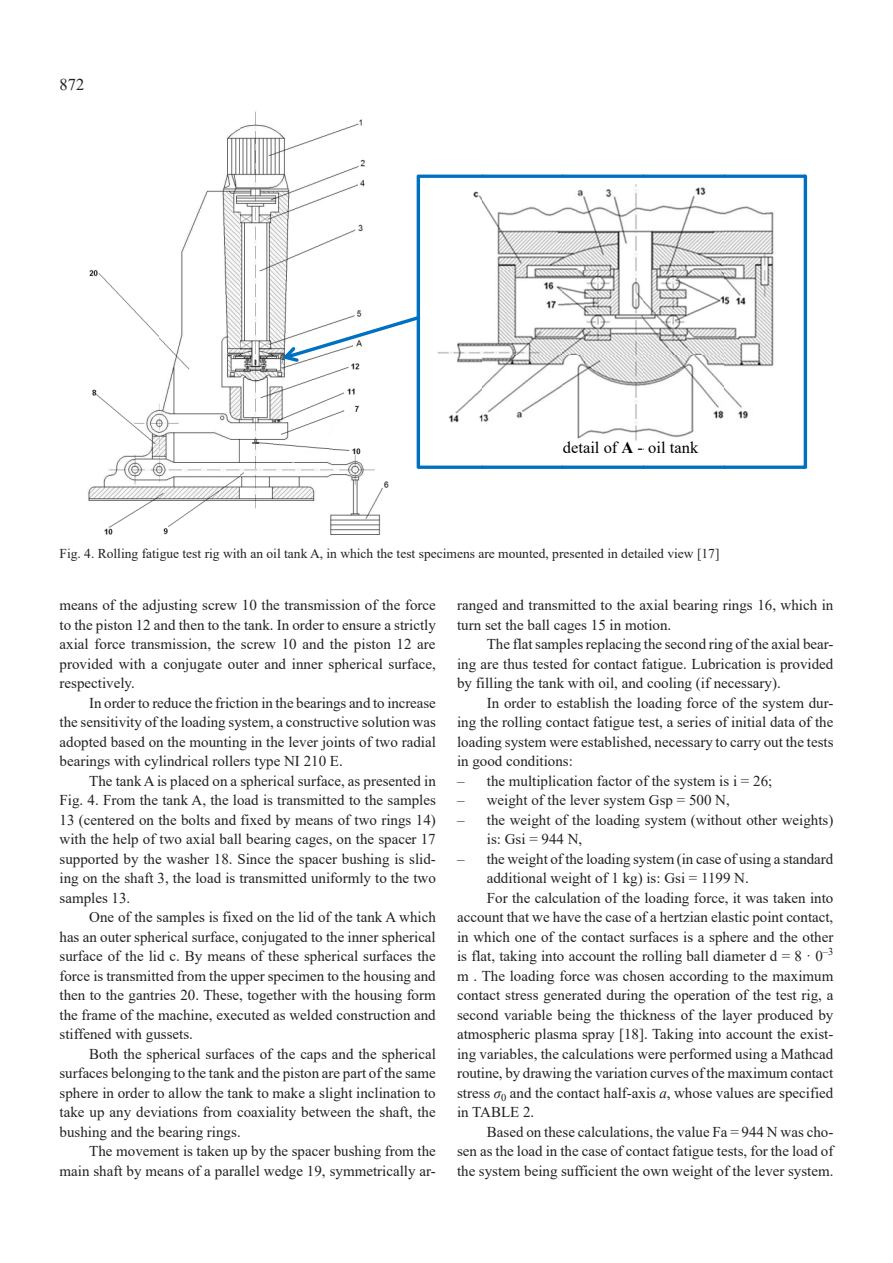
<style>
.page{position:relative;width:893px;height:1263px;background:#fff}
.page>*{position:absolute;margin:0;border:0;box-sizing:border-box;transform-origin:0 0}
.t1{font:16.5px "Times New Roman";color:#000}
.t2{font:16.5px "Times New Roman";color:#231f20}
.t3{font:15px/19.5px "Times New Roman";color:#231f20;text-align:justify}
.t4{font:13.5px "Times New Roman";color:#231f20}
.s1{font-weight:700}
.s2{font-style:italic}
</style>
<div class="page">
<img style="left:88px;top:111px;width:301px;height:424px">
<svg style="left:282px;top:175px;width:525px;height:294px"></svg>
<p class="t2" style="left:60px;top:73px;width:26px">872</p>
<p class="t1" style="left:563px;top:435px;width:56px">detail of</p>
<p class="t1" style="left:595px;top:435px;width:105px"><sub>detail</sub><span class="s1">A</span> - oil tank</p>
<p class="t4" style="left:60px;top:544px;width:661px">Fig. 4. Rolling fatigue test rig with an oil tank A, in which the test specimens are mounted, presented in detailed view [17]</p>
<p class="t3" style="left:60px;top:595px;width:378px">means of the adjusting screw 10 the transmission of the force to the piston 12 and then to the tank. In order to ensure a strictly axial force transmission, the screw 10 and the piston 12 are provided with a conjugate outer and inner spherical surface, respectively.</p>
<p class="t3" style="left:60px;top:692px;width:378px;text-indent:30px">In order to reduce the friction in the bearings and to increase the sensitivity of the loading system, a constructive solution was adopted based on the mounting in the lever joints of two radial bearings with cylindrical rollers type NI 210 E.</p>
<p class="t3" style="left:60px;top:770px;width:378px;text-indent:30px">The tank A is placed on a spherical surface, as presented in Fig. 4. From the tank A, the load is transmitted to the samples 13 (centered on the bolts and fixed by means of two rings 14) with the help of two axial ball bearing cages, on the spacer 17 supported by the washer 18. Since the spacer bushing is slid&shy;ing on the shaft 3, the load is transmitted uniformly to the two samples 13.</p>
<p class="t3" style="left:59px;top:907px;width:378px;text-indent:30px">One of the samples is fixed on the lid of the tank A which has an outer spherical surface, conjugated to the inner spherical surface of the lid c. By means of these spherical surfaces the force is transmitted from the upper specimen to the housing and then to the gantries 20. These, together with the housing form the frame of the machine, executed as welded construction and stiffened with gussets.</p>
<p class="t3" style="left:59px;top:1043px;width:378px;text-indent:30px">Both the spherical surfaces of the caps and the spherical surfaces belonging to the tank and the piston are part of the same sphere in order to allow the tank to make a slight inclination to take up any deviations from coaxiality between the shaft, the bushing and the bearing rings.</p>
<p class="t3" style="left:59px;top:1141px;width:378px;text-align:right">The movement is taken up by the spacer bushing from the main shaft by means of a parallel wedge 19, symmetrically ar-</p>
<p class="t3" style="left:457px;top:595px;width:378px">ranged and transmitted to the axial bearing rings 16, which in turn set the ball cages 15 in motion.</p>
<p class="t3" style="left:457px;top:634px;width:378px;text-indent:30px">The flat samples replacing the second ring of the axial bear&shy;ing are thus tested for contact fatigue. Lubrication is provided by filling the tank with oil, and cooling (if necessary).</p>
<p class="t3" style="left:457px;top:692px;width:378px;text-indent:30px">In order to establish the loading force of the system dur&shy;ing the rolling contact fatigue test, a series of initial data of the loading system were established, necessary to carry out the tests in good conditions:</p>
<p class="t3" style="left:457px;top:770px;width:317px">– the multiplication factor of the system is i = 26;</p>
<p class="t3" style="left:457px;top:790px;width:274px">– weight of the lever system Gsp = 500 N,</p>
<p class="t3" style="left:487px;top:809px;width:348px;text-indent:-30px">– the weight of the loading system (without other weights) is: Gsi = 944 N,</p>
<p class="t3" style="left:457px;top:848px;width:378px">– the weight of the loading system (in case of using a standard</p>
<p class="t3" style="left:487px;top:868px;width:264px">additional weight of 1 kg) is: Gsi = 1199 N.</p>
<p class="t3" style="left:487px;top:887px;width:348px">For the calculation of the loading force, it was taken into</p>
<p class="t3" style="left:457px;top:907px;width:378px">account that we have the case of a hertzian elastic point contact,</p>
<p class="t3" style="left:457px;top:926px;width:378px">in which one of the contact surfaces is a sphere and the other</p>
<p class="t3" style="left:457px;top:946px;width:378px">is flat, taking into account the rolling ball diameter d = 8 · 0<sup>–3</sup></p>
<p class="t3" style="left:457px;top:965px;width:378px">m . The loading force was chosen according to the maximum</p>
<p class="t3" style="left:457px;top:985px;width:378px">contact stress generated during the operation of the test rig, a</p>
<p class="t3" style="left:457px;top:1004px;width:378px">second variable being the thickness of the layer produced by</p>
<p class="t3" style="left:457px;top:1024px;width:378px">atmospheric plasma spray [18]. Taking into account the exist-</p>
<p class="t3" style="left:457px;top:1043px;width:378px">ing variables, the calculations were performed using a Mathcad</p>
<p class="t3" style="left:457px;top:1063px;width:378px">routine, by drawing the variation curves of the maximum contact</p>
<p class="t3" style="left:457px;top:1082px;width:378px">stress <span class="s2">σ</span><sub>0</sub> and the contact half-axis <span class="s2">a</span>, whose values are specified</p>
<p class="t3" style="left:457px;top:1102px;width:79px">in TABLE 2.</p>
<p class="t3" style="left:487px;top:1121px;width:348px">Based on these calculations, the value Fa = 944 N was cho-</p>
<p class="t3" style="left:457px;top:1141px;width:378px">sen as the load in the case of contact fatigue tests, for the load of</p>
<p class="t3" style="left:457px;top:1160px;width:378px">the system being sufficient the own weight of the lever system.</p>
</div>
